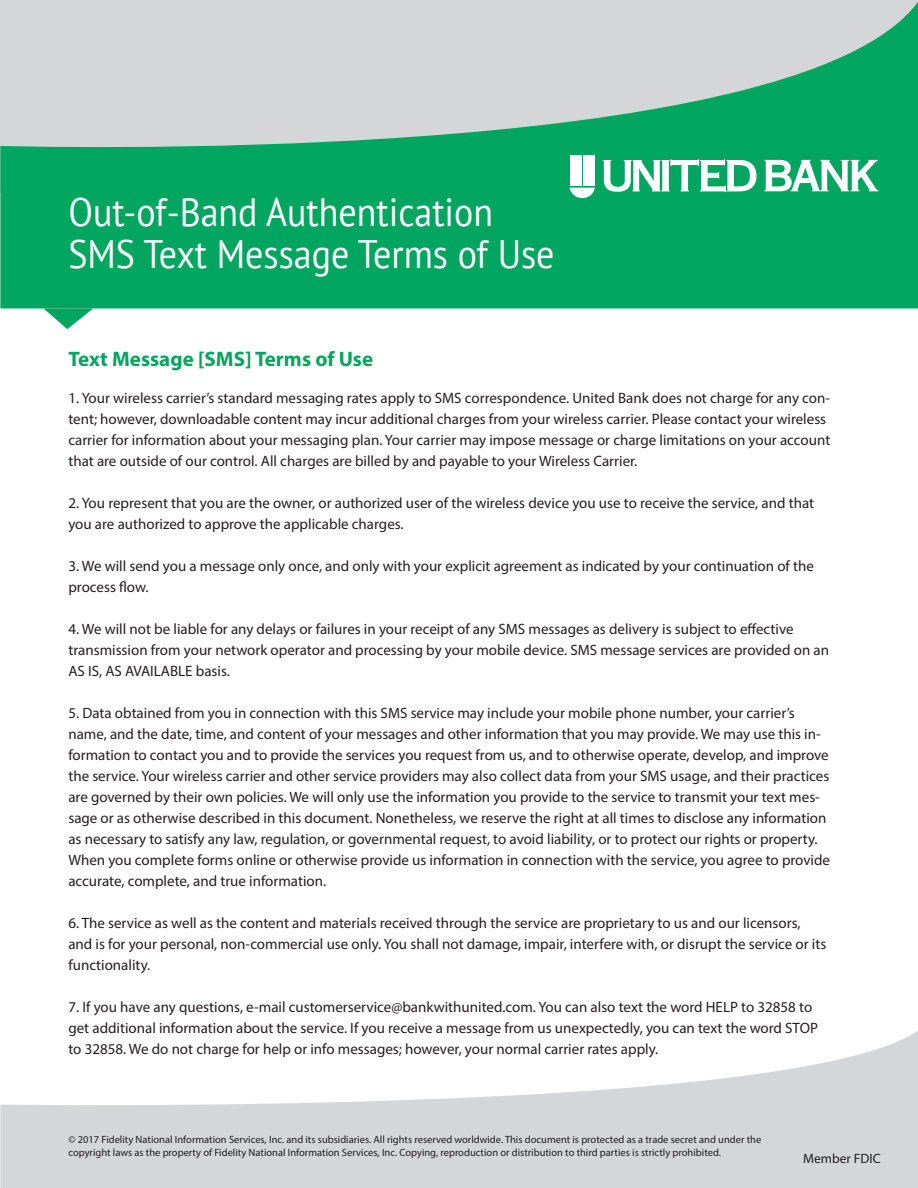
<style>
.page{position:relative;width:918px;height:1188px;background:#fff}
.page>*{position:absolute;margin:0;border:0;box-sizing:border-box;transform-origin:0 0}
.t1{font:39.6px "PT Sans";color:#fff;scale:.91 1}
.t2{font:700 21px "Myriad Pro";color:#00a65f}
.t3{font:15px/21px "Myriad Pro";color:#231f20}
.t4{font:13.5px "Myriad Pro";color:#231f20}
.t5{font:10.5px/12.6px "Myriad Pro";color:#231f20}
</style>
<div class="page">
<svg style="left:0;top:1031px;width:918px;height:157px;fill:#d5d6d8"></svg>
<svg style="left:0;top:1px;width:918px;height:307px;background:#56b990"></svg>
<svg style="left:44px;top:308px;width:49px;height:21px"></svg>
<svg style="left:765px;top:160px;width:114px;height:31px"></svg>
<svg style="left:603px;top:159px;width:153px;height:33px"></svg>
<div style="left:570px;top:155px;width:11px;height:31px;background:#fff"></div>
<div style="left:583px;top:155px;width:12px;height:31px;background:#fff"></div>
<svg style="left:570px;top:188px;width:25px;height:10px"></svg>
<p class="t1" style="left:68px;top:186px;width:468px">Out-of-Band Authentication</p>
<p class="t1" style="left:68px;top:228px;width:536px">SMS Text Message Terms of Use</p>
<p class="t2" style="left:68px;top:345px;width:306px">Text Message [SMS] Terms of Use</p>
<p class="t3" style="left:68px;top:388px;width:763px">1. Your wireless carrier’s standard messaging rates apply to SMS correspondence. United Bank does not charge for any con&shy;tent; however, downloadable content may incur additional charges from your wireless carrier. Please contact your wireless carrier for information about your messaging plan. Your carrier may impose message or charge limitations on your account that are outside of our control. All charges are billed by and payable to your Wireless Carrier.</p>
<p class="t3" style="left:68px;top:493px;width:747px">2. You represent that you are the owner, or authorized user of the wireless device you use to receive the service, and that you are authorized to approve the applicable charges.</p>
<p class="t3" style="left:68px;top:556px;width:747px">3. We will send you a message only once, and only with your explicit agreement as indicated by your continuation of the process flow.</p>
<p class="t3" style="left:68px;top:619px;width:762px">4. We will not be liable for any delays or failures in your receipt of any SMS messages as delivery is subject to effective transmission from your network operator and processing by your mobile device. SMS message services are provided on an<br>AS IS, AS AVAILABLE basis.</p>
<p class="t3" style="left:68px;top:703px;width:763px">5. Data obtained from you in connection with this SMS service may include your mobile phone number, your carrier’s name, and the date, time, and content of your messages and other information that you may provide. We may use this in&shy;formation to contact you and to provide the services you request from us, and to otherwise operate, develop, and improve the service. Your wireless carrier and other service providers may also collect data from your SMS usage, and their practices are governed by their own policies. We will only use the information you provide to the service to transmit your text mes&shy;sage or as otherwise described in this document. Nonetheless, we reserve the right at all times to disclose any information as necessary to satisfy any law, regulation, or governmental request, to avoid liability, or to protect our rights or property.<br>When you complete forms online or otherwise provide us information in connection with the service, you agree to provide accurate, complete, and true information.</p>
<p class="t3" style="left:68px;top:913px;width:759px">6. The service as well as the content and materials received through the service are proprietary to us and our licensors, and is for your personal, non-commercial use only. You shall not damage, impair, interfere with, or disrupt the service or its functionality.</p>
<p class="t3" style="left:68px;top:997px;width:751px">7. If you have any questions, e-mail customerservice@bankwithunited.com. You can also text the word HELP to 32858 to get additional information about the service. If you receive a message from us unexpectedly, you can text the word STOP to 32858. We do not charge for help or info messages; however, your normal carrier rates apply.</p>
<p class="t5" style="left:68px;top:1133px;width:694px">© 2017 Fidelity National Information Services, Inc. and its subsidiaries. All rights reserved worldwide. This document is protected as a trade secret and under the copyright laws as the property of Fidelity National Information Services, Inc. Copying, reproduction or distribution to third parties is strictly prohibited.</p>
<p class="t4" style="left:803px;top:1150px;width:79px">Member FDIC</p>
</div>
